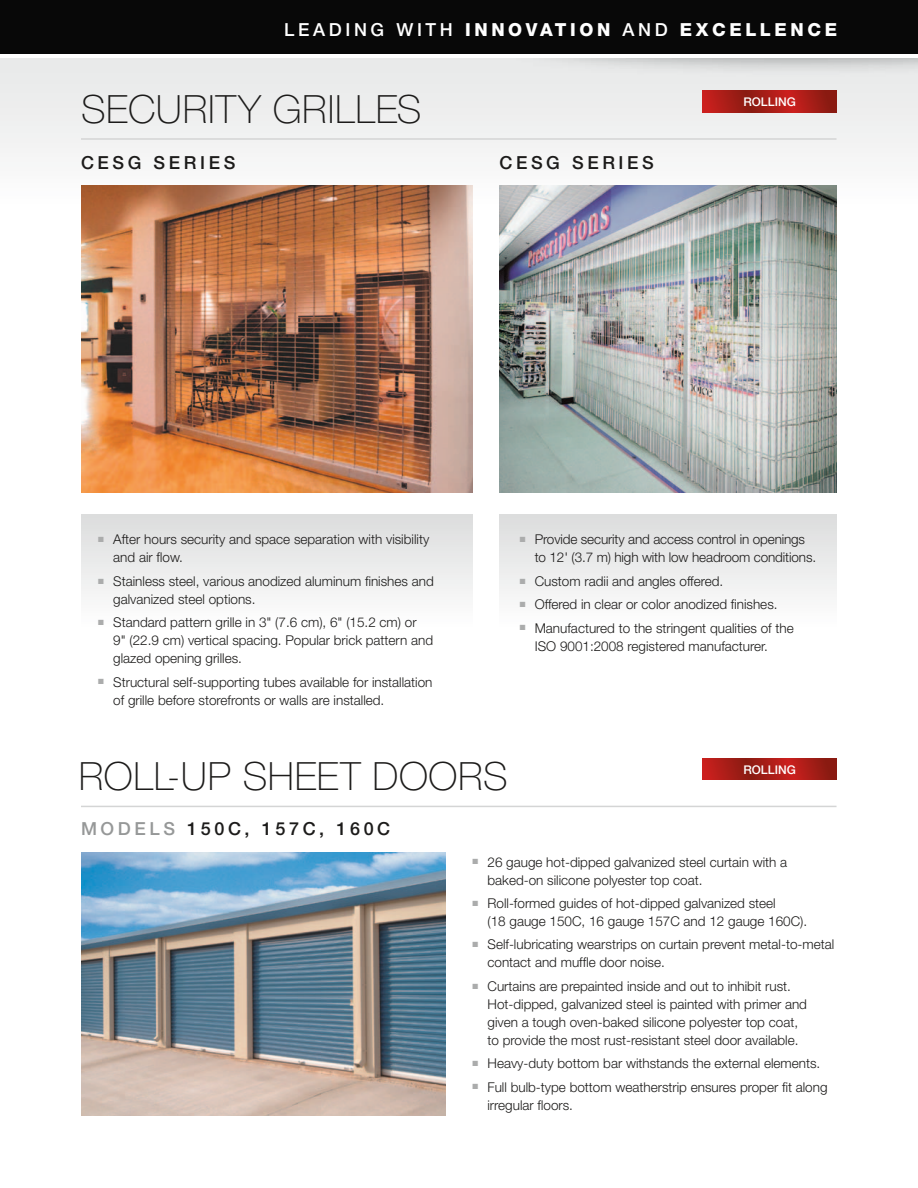
<style>
.page{position:relative;width:918px;height:1188px;background:#fff}
.page>*{position:absolute;margin:0;border:0;box-sizing:border-box;transform-origin:0 0}
.t1{font:100 39px "Helvetica Neue";letter-spacing:.02em;color:#1c1b1a}
.t2{font:500 18px "Helvetica Neue";letter-spacing:.2em;color:#1c1b1a}
.t3{font:800 18px "Helvetica Neue";letter-spacing:.2em;color:#fff}
.t4{font:300 13.5px/18px "Helvetica Neue";color:#1c1b1a}
.t5{font:500 12px "Helvetica Neue";color:#fff}
.s1{font-weight:500}
.s2{color:#969898}
</style>
<div class="page">
<div style="left:0;top:49px;width:918px;height:201px;background:linear-gradient(to bottom,#e7e8e8,#fff)"></div>
<div style="left:0;top:0;width:918px;height:54px;background:#080808"></div>
<img style="left:459px;top:57px;width:459px;height:53px">
<div style="left:81px;top:514px;width:391px;height:181px;background:linear-gradient(to bottom,#e0e1e1,#fff)"></div>
<img style="left:81px;top:186px;width:391px;height:306px">
<svg style="left:703px;top:91px;width:134px;height:21px;background:#a81d17"></svg>
<hr style="left:81px;top:138px;width:756px;height:2px;background:#d4d5d5">
<div style="left:500px;top:514px;width:337px;height:181px;background:linear-gradient(to bottom,#e0e1e1,#fff)"></div>
<img style="left:500px;top:186px;width:337px;height:306px">
<img style="left:81px;top:853px;width:365px;height:263px">
<hr style="left:81px;top:806px;width:756px;height:1px;background:#d4d5d5">
<svg style="left:703px;top:758px;width:134px;height:22px;background:#a81d17"></svg>
<hr style="left:0;top:54px;width:918px;height:3px;background:#fff">
<h2 class="t3" style="left:284px;top:19px;width:554px"><span class="s1">LEADING WITH</span> INNOVATION <span class="s1">AND</span> EXCELLENCE</h2>
<h1 class="t1" style="left:81px;top:87px;width:342px">SECURITY GRILLES</h1>
<p class="t5" style="left:743px;top:95px;width:54px">ROLLING</p>
<h2 class="t2" style="left:81px;top:152px;width:156px">CESG SERIES</h2>
<h2 class="t2" style="left:500px;top:152px;width:156px">CESG SERIES</h2>
<p class="t4" style="left:113px;top:530px;width:318px;text-indent:-15px"><sup>■</sup> After hours security and space separation with visibility and air flow.</p>
<p class="t4" style="left:113px;top:572px;width:322px;text-indent:-15px"><sup>■</sup> Stainless steel, various anodized aluminum finishes and galvanized steel options.</p>
<p class="t4" style="left:113px;top:613px;width:321px;text-indent:-15px"><sup>■</sup> Standard pattern grille in 3" (7.6 cm), 6" (15.2 cm) or<br>9" (22.9 cm) vertical spacing. Popular brick pattern and glazed opening grilles.</p>
<p class="t4" style="left:113px;top:673px;width:321px;text-indent:-15px"><sup>■</sup> Structural self-supporting tubes available for installation of grille before storefronts or walls are installed.</p>
<p class="t4" style="left:535px;top:530px;width:283px;text-indent:-15px"><sup>■</sup> Provide security and access control in openings to 12' (3.7 m) high with low headroom conditions.</p>
<p class="t4" style="left:520px;top:572px;width:205px"><sup>■</sup> Custom radii and angles offered.</p>
<p class="t4" style="left:520px;top:595px;width:259px"><sup>■</sup> Offered in clear or color anodized finishes.</p>
<p class="t4" style="left:535px;top:619px;width:261px;text-indent:-15px"><sup>■</sup> Manufactured to the stringent qualities of the<br>ISO 9001:2008 registered manufacturer.</p>
<h1 class="t1" style="left:79px;top:754px;width:430px">ROLL-UP SHEET DOORS</h1>
<p class="t5" style="left:743px;top:762px;width:54px">ROLLING</p>
<h2 class="t2" style="left:81px;top:818px;width:311px"><span class="s2">MODELS</span> 150C, 157C, 160C</h2>
<p class="t4" style="left:487px;top:853px;width:301px;text-indent:-15px"><sup>■</sup> 26 gauge hot-dipped galvanized steel curtain with a baked-on silicone polyester top coat.</p>
<p class="t4" style="left:487px;top:894px;width:321px;text-indent:-15px"><sup>■</sup> Roll-formed guides of hot-dipped galvanized steel<br>(18 gauge 150C, 16 gauge 157C and 12 gauge 160C).</p>
<p class="t4" style="left:487px;top:935px;width:348px;text-indent:-15px"><sup>■</sup> Self-lubricating wearstrips on curtain prevent metal-to-metal contact and muffle door noise.</p>
<p class="t4" style="left:487px;top:977px;width:321px;text-indent:-15px"><sup>■</sup> Curtains are prepainted inside and out to inhibit rust.<br>Hot-dipped, galvanized steel is painted with primer and given a tough oven-baked silicone polyester top coat, to provide the most rust-resistant steel door available.</p>
<p class="t4" style="left:472px;top:1054px;width:349px"><sup>■</sup> Heavy-duty bottom bar withstands the external elements.</p>
<p class="t4" style="left:487px;top:1078px;width:342px;text-indent:-15px"><sup>■</sup> Full bulb-type bottom weatherstrip ensures proper fit along irregular floors.</p>
</div>
